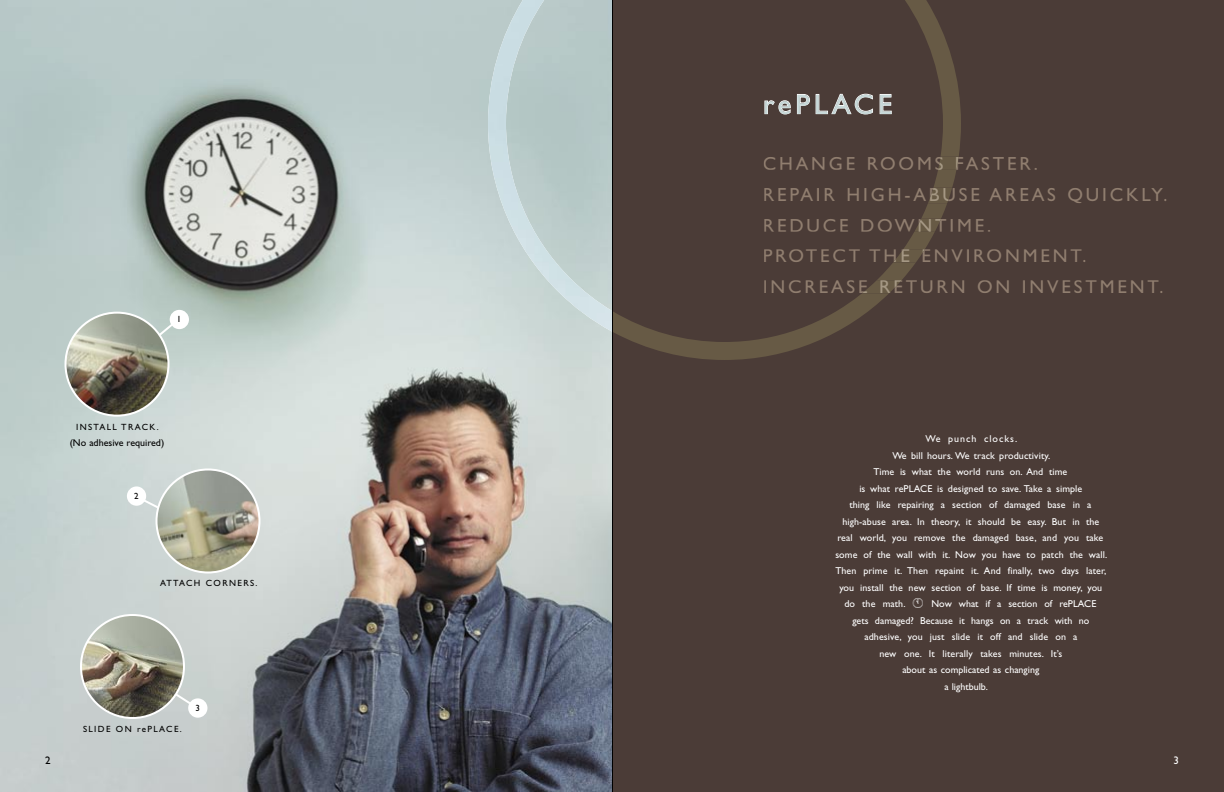
<style>
.page{position:relative;width:1224px;height:792px;background:#fff}
.page>*{position:absolute;margin:0;border:0;box-sizing:border-box;transform-origin:0 0}
.t1{font:28.1px "Gill Sans";letter-spacing:.15em;color:#c8d9d9}
.t2{font:19px/30.9px "Gill Sans";letter-spacing:.15em;color:#907e6f}
.t3{font:11px "Gill Sans";color:#000}
.t4{font:11px "Gill Sans";color:#fff}
.t5{font:10px "Gill Sans";letter-spacing:.01em;color:#fff}
.t6{font:10px "Gill Sans";color:#000}
.t7{font:10px "Gill Sans";letter-spacing:.1em;color:#fff}
.t8{font:9px "Gill Sans";letter-spacing:.15em;color:#000}
</style>
<div class="page">
<img style="left:0;top:0;width:612px;height:792px">
<div style="left:612px;top:0;width:612px;height:792px;background:#4b3c37"></div>
<div style="left:170px;top:310px;width:19px;height:19px;background:#fff;border-radius:50%"></div>
<div style="left:127px;top:486px;width:19px;height:20px;background:#fff;border-radius:50%"></div>
<div style="left:188px;top:698px;width:19px;height:20px;background:#fff;border-radius:50%"></div>
<img style="left:488px;top:0;width:62px;height:67px">
<img style="left:488px;top:66px;width:31px;height:199px">
<img style="left:519px;top:166px;width:31px;height:132px">
<img style="left:550px;top:232px;width:31px;height:100px">
<img style="left:581px;top:265px;width:31px;height:67px">
<svg style="left:613px;top:0;width:348px;height:360px;background:#4d3e38"></svg>
<svg style="left:612px;top:311px;width:2px;height:21px"></svg>
<div style="left:764px;top:157px;width:273px;height:13px;background:#4b3c37"></div>
<div style="left:764px;top:187px;width:403px;height:16px;background:#4b3c37"></div>
<svg style="left:764px;top:218px;width:226px;height:14px;background:#4d3e38"></svg>
<svg style="left:764px;top:249px;width:322px;height:14px;background:#4c3d37"></svg>
<div style="left:764px;top:280px;width:399px;height:14px;background:#4b3c37"></div>
<svg style="left:764px;top:100px;width:27px;height:15px"></svg>
<svg style="left:797px;top:93px;width:76px;height:22px;background:#6d615d"></svg>
<svg style="left:879px;top:94px;width:13px;height:20px"></svg>
<img style="left:64px;top:312px;width:109px;height:105px">
<svg style="left:139px;top:468px;width:121px;height:106px;background:#b4b7aa"></svg>
<svg style="left:80px;top:614px;width:112px;height:105px;background:#a2a296"></svg>
<p class="t8" style="left:177px;top:314px;width:6px">1</p>
<p class="t8" style="left:76px;top:422px;width:84px">INSTALL TRACK.</p>
<p class="t6" style="left:70px;top:437px;width:96px">(No adhesive required)</p>
<p class="t8" style="left:134px;top:491px;width:6px">2</p>
<p class="t8" style="left:160px;top:578px;width:99px">ATTACH CORNERS.</p>
<p class="t3" style="left:45px;top:754px;width:7px">2</p>
<p class="t8" style="left:83px;top:724px;width:100px">SLIDE ON rePLACE.</p>
<p class="t8" style="left:195px;top:703px;width:6px">3</p>
<h1 class="t1" style="left:763px;top:88px;width:131px">rePLACE</h1>
<h2 class="t2" style="left:763px;top:148px;width:406px">CHANGE ROOMS FASTER.<br>REPAIR HIGH-ABUSE AREAS QUICKLY.<br>REDUCE DOWNTIME.<br>PROTECT THE ENVIRONMENT.<br>INCREASE RETURN ON INVESTMENT.</h2>
<p class="t7" style="left:925px;top:433px;width:93px">We punch clocks.</p>
<p class="t5" style="left:892px;top:450px;width:159px">We bill hours. We track productivity.</p>
<p class="t5" style="left:873px;top:466px;width:196px">Time is what the world runs on. And time</p>
<p class="t5" style="left:859px;top:483px;width:224px">is what rePLACE is designed to save. Take a simple</p>
<p class="t5" style="left:849px;top:499px;width:244px">thing like repairing a section of damaged base in a</p>
<p class="t5" style="left:842px;top:516px;width:258px">high-abuse area. In theory, it should be easy. But in the</p>
<p class="t5" style="left:837px;top:532px;width:267px">real world, you remove the damaged base, and you take</p>
<p class="t5" style="left:835px;top:549px;width:274px">some of the wall with it. Now you have to patch the wall.</p>
<p class="t5" style="left:835px;top:565px;width:272px">Then prime it. Then repaint it. And finally, two days later,</p>
<p class="t5" style="left:839px;top:582px;width:264px">you install the new section of base. If time is money, you</p>
<p class="t5" style="left:844px;top:598px;width:253px">do the math. ○ Now what if a section of rePLACE</p>
<p class="t5" style="left:852px;top:615px;width:238px">gets damaged? Because it hangs on a track with no</p>
<p class="t5" style="left:864px;top:631px;width:215px">adhesive, you just slide it off and slide on a</p>
<p class="t5" style="left:879px;top:648px;width:184px">new one. It literally takes minutes. It’s</p>
<p class="t5" style="left:902px;top:664px;width:138px">about as complicated as changing</p>
<p class="t5" style="left:944px;top:681px;width:45px">a lightbulb.</p>
<p class="t4" style="left:1174px;top:754px;width:7px">3</p>
</div>
